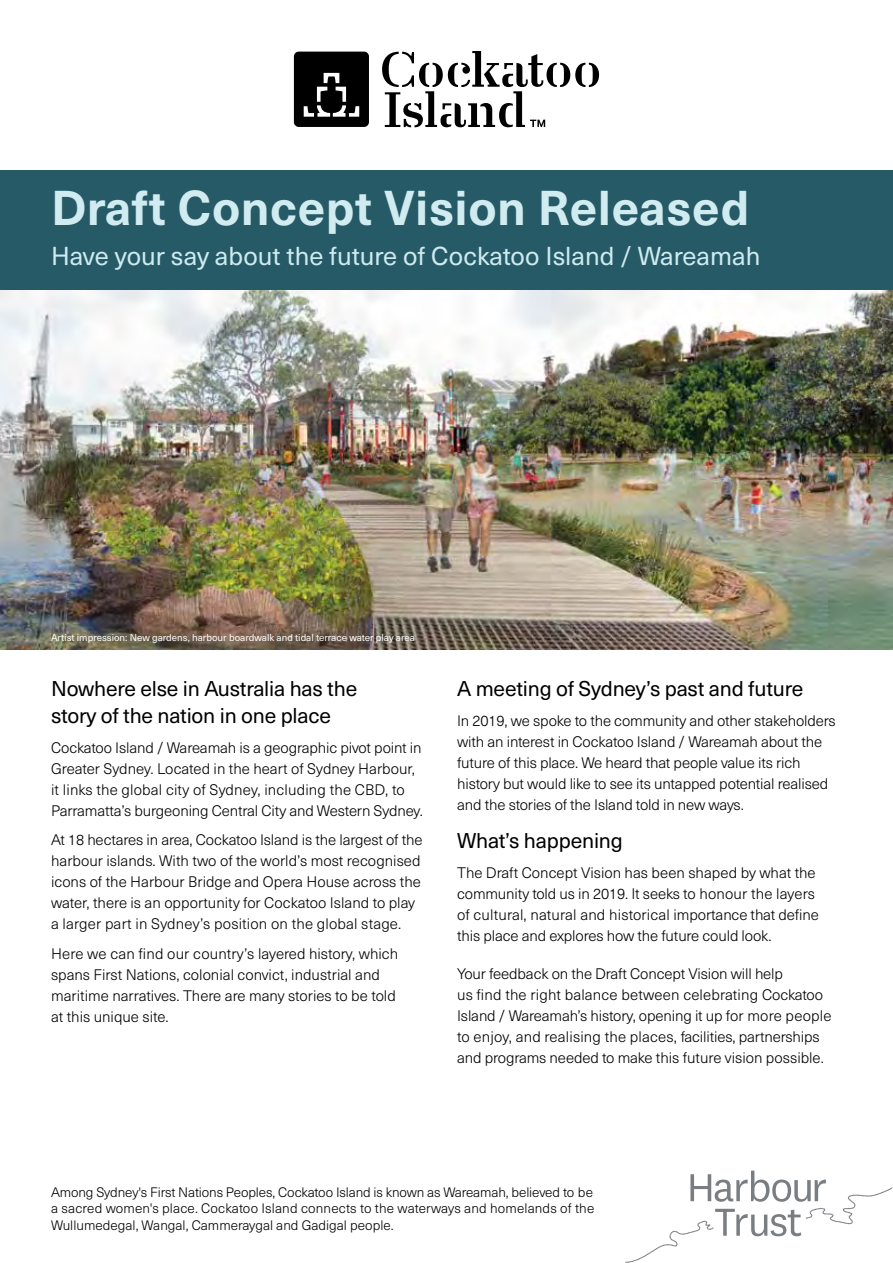
<style>
.page{position:relative;width:893px;height:1263px;background:#fff}
.page>*{position:absolute;margin:0;border:0;box-sizing:border-box;transform-origin:0 0}
.t1{font:700 48px "Neue Haas Unica Pro";letter-spacing:.01em;color:#d1ecf1}
.t2{font:25.5px "Neue Haas Unica Pro";color:#cdebf0}
.t3{font:21px/27px "Neue Haas Unica Pro";letter-spacing:-.01em;color:#000}
.t4{font:300 15px/21px "Neue Haas Unica Pro";letter-spacing:-.005em;color:#000}
.t5{font:300 13.5px/16.5px "Neue Haas Unica Pro";color:#000;text-align:justify}
.t6{font:9.75px "Neue Haas Unica Pro";color:#fff}
</style>
<div class="page">
<svg style="left:625px;top:1171px;width:268px;height:92px"></svg>
<img style="left:0;top:289px;width:893px;height:361px">
<div style="left:0;top:170px;width:893px;height:119px;background:#275a67"></div>
<svg style="left:294px;top:52px;width:75px;height:75px"></svg>
<svg style="left:382px;top:51px;width:217px;height:76px"></svg>
<h1 class="t1" style="left:51px;top:178px;width:700px">Draft Concept Vision Released</h1>
<h2 class="t2" style="left:51px;top:240px;width:711px">Have your say about the future of Cockatoo Island / Wareamah</h2>
<p class="t6" style="left:51px;top:632px;width:365px">Artist impression: New gardens, harbour boardwalk and tidal terrace water play area</p>
<h3 class="t3" style="left:51px;top:676px;width:308px">Nowhere else in Australia has the story of the nation in one place</h3>
<p class="t4" style="left:51px;top:737px;width:373px">Cockatoo Island / Wareamah is a geographic pivot point in Greater Sydney. Located in the heart of Sydney Harbour, it links the global city of Sydney, including the CBD, to Parramatta’s burgeoning Central City and Western Sydney.</p>
<p class="t4" style="left:51px;top:830px;width:373px">At 18 hectares in area, Cockatoo Island is the largest of the harbour islands. With two of the world’s most recognised icons of the Harbour Bridge and Opera House across the water, there is an opportunity for Cockatoo Island to play a larger part in Sydney’s position on the global stage.</p>
<p class="t4" style="left:51px;top:943px;width:349px">Here we can find our country’s layered history, which spans First Nations, colonial convict, industrial and maritime narratives. There are many stories to be told at this unique site.</p>
<h3 class="t3" style="left:457px;top:676px;width:348px">A meeting of Sydney’s past and future</h3>
<p class="t4" style="left:457px;top:710px;width:380px">In 2019, we spoke to the community and other stakeholders with an interest in Cockatoo Island / Wareamah about the future of this place. We heard that people value its rich history but would like to see its untapped potential realised and the stories of the Island told in new ways.</p>
<h3 class="t3" style="left:457px;top:827px;width:167px">What’s happening</h3>
<p class="t4" style="left:457px;top:862px;width:363px">The Draft Concept Vision has been shaped by what the community told us in 2019. It seeks to honour the layers of cultural, natural and historical importance that define this place and explores how the future could look.</p>
<p class="t4" style="left:457px;top:963px;width:376px">Your feedback on the Draft Concept Vision will help<br>us find the right balance between celebrating Cockatoo Island / Wareamah’s history, opening it up for more people to enjoy, and realising the places, facilities, partnerships and programs needed to make this future vision possible.</p>
<p class="t5" style="left:51px;top:1184px;width:545px">Among Sydney's First Nations Peoples, Cockatoo Island is known as Wareamah, believed to be a sacred women's place. Cockatoo Island connects to the waterways and homelands of the Wullumedegal, Wangal, Cammeraygal and Gadigal people.</p>
</div>
